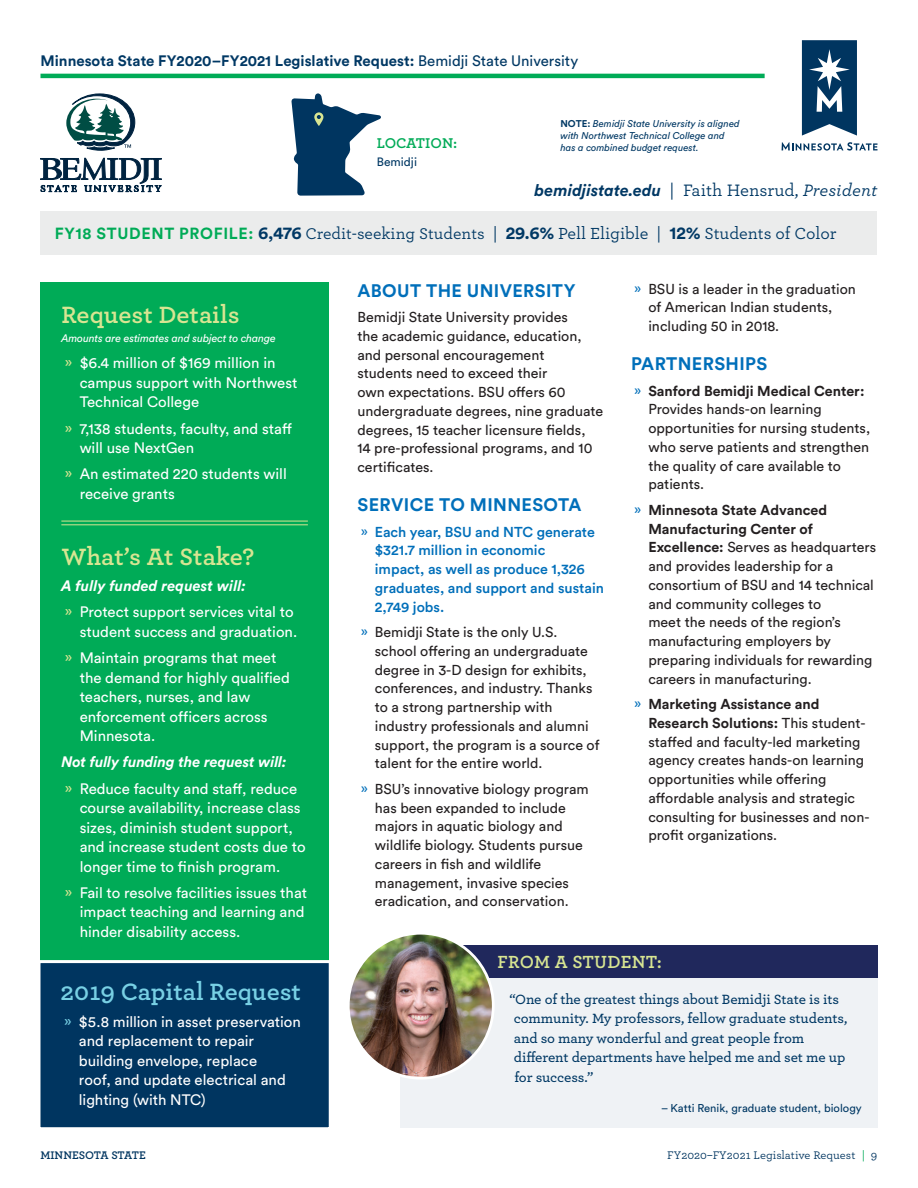
<style>
.page{position:relative;width:918px;height:1188px;background:#fff}
.page>*{position:absolute;margin:0;border:0;box-sizing:border-box;transform-origin:0 0}
.t1{font:700 22.5px "Archer S Sm";color:#d8e592}
.t2{font:700 22.5px "Archer S Sm";color:#78d0e4}
.t3{font:700 18px "Circular Std";letter-spacing:.02em;color:#006fba}
.t4{font:700 16.8px "Archer S Sm";letter-spacing:.01em;color:#d8e592}
.t5{font:italic 700 16.5px "Circular Std";color:#003864}
.t6{font:500 15.3px "Archer S Sm";letter-spacing:-.005em;color:#003864}
.t7{font:15px/19.5px "Circular Std";color:#fff}
.t8{font:700 15px "Circular Std";color:#003864}
.t9{font:italic 700 15px "Circular Std";letter-spacing:-.01em;color:#fff}
.t10{font:14.25px/18.8px "Circular Std";color:#231f20}
.t11{font:500 14.25px/18.8px "Circular Std";color:#006fba}
.t12{font:700 13.5px "Archer S Sm";color:#00ab57}
.t13{font:600 12.75px/19.5px "Archer S Sm";letter-spacing:-.01em;color:#003864}
.t14{font:12px "Circular Std";color:#003864}
.t15{font:11.25px "Circular Std";color:#003864}
.t16{font:italic 10.8px "Circular Std";letter-spacing:-.01em;color:#fff}
.t17{font:500 10.5px "Archer S Sm";color:#003560}
.t18{font:700 10.5px "Archer S Sm";letter-spacing:-.01em;color:#003560}
.t19{font:italic 9.75px/12px "Circular Std";color:#003864}
.s1{font-weight:400}
.s2{font-weight:700;font-style:normal}
.s3{font-family:"Archer S Sm";font-weight:500;font-style:normal;font-size:15.75px}
.s4{font-family:"Archer S Sm";font-weight:500;font-size:15.75px}
.s5{font-family:"Circular Std";font-weight:700;font-size:16.05px;color:#00ab57}
.s6{font-family:"Circular Std";font-weight:700;font-size:17.4px}
.s7{font-size:14.85px}
.s8{color:#d8e592}
.s9{color:#78d0e4}
.s10{color:#006fba}
.s11{font-weight:700}
.s12{color:#00ab57}
</style>
<div class="page">
<svg style="left:782px;top:142px;width:96px;height:9px"></svg>
<svg style="left:802px;top:40px;width:55px;height:96px"></svg>
<hr style="left:40px;top:74px;width:725px;height:4px;background:#00ab57">
<div style="left:40px;top:212px;width:838px;height:43px;background:#ebecec"></div>
<div style="left:40px;top:282px;width:289px;height:845px;background:#00ab57"></div>
<svg style="left:40px;top:94px;width:121px;height:98px"></svg>
<svg style="left:286px;top:73px;width:100px;height:139px"></svg>
<hr style="left:61px;top:521px;width:247px;height:1px;background:#d8e592">
<hr style="left:61px;top:524px;width:247px;height:1px;background:#d8e592">
<div style="left:400px;top:959px;width:478px;height:168px;background:#eff2f5"></div>
<div style="left:400px;top:945px;width:478px;height:32px;background:#20285c"></div>
<img style="left:348px;top:933px;width:145px;height:145px;border-radius:73px">
<div style="left:347px;top:932px;width:148px;height:148px;border:3px solid #fff;border-radius:50%"></div>
<div style="left:40px;top:960px;width:289px;height:168px;background:#003560"></div>
<p class="t8" style="left:40px;top:51px;width:539px">Minnesota State FY2020–FY2021 Legislative Request: <span class="s1">Bemidji State University</span></p>
<p class="t12" style="left:377px;top:132px;width:82px">LOCATION:</p>
<p class="t14" style="left:377px;top:155px;width:42px">Bemidji</p>
<p class="t19" style="left:561px;top:117px;width:181px"><span class="s2">NOTE:</span> Bemidji State University is aligned with Northwest Technical College and has a combined budget request.</p>
<p class="t5" style="left:535px;top:180px;width:344px">bemidjistate.edu <span class="s3">| Faith Hensrud,</span> <span class="s4">President</span></p>
<p class="t6" style="left:55px;top:222px;width:783px"><span class="s5">FY18 STUDENT PROFILE:</span> <span class="s6">6,476</span> <span class="s7">Credit-seeking Students</span> | <span class="s6">29.6%</span> Pell Eligible | <span class="s6">12%</span> Students of Color</p>
<p class="t1" style="left:61px;top:296px;width:180px">Request Details</p>
<p class="t16" style="left:61px;top:332px;width:216px">Amounts are estimates and subject to change</p>
<p class="t7" style="left:80px;top:353px;width:219px;text-indent:-15px"><span class="s8">»</span> $6.4 million of $169 million in campus support with Northwest<br>Technical College</p>
<p class="t7" style="left:80px;top:419px;width:214px;text-indent:-15px"><span class="s8">»</span> 7,138 students, faculty, and staff will use NextGen</p>
<p class="t7" style="left:80px;top:464px;width:209px;text-indent:-15px"><span class="s8">»</span> An estimated 220 students will receive grants</p>
<p class="t1" style="left:61px;top:538px;width:195px">What’s At Stake?</p>
<p class="t9" style="left:61px;top:576px;width:186px">A fully funded request will:</p>
<p class="t7" style="left:65px;top:602px;width:234px;text-align:right"><span class="s8">»</span> Protect support services vital to student success and graduation.</p>
<p class="t7" style="left:80px;top:648px;width:212px;text-indent:-15px"><span class="s8">»</span> Maintain programs that meet the demand for highly qualified teachers, nurses, and law enforcement officers across<br>Minnesota.</p>
<p class="t9" style="left:61px;top:753px;width:227px">Not fully funding the request will:</p>
<p class="t7" style="left:80px;top:779px;width:228px;text-indent:-15px"><span class="s8">»</span> Reduce faculty and staff, reduce course availability, increase class sizes, diminish student support, and increase student costs due to longer time to finish program.</p>
<p class="t7" style="left:80px;top:883px;width:229px;text-indent:-15px"><span class="s8">»</span> Fail to resolve facilities issues that impact teaching and learning and hinder disability access.</p>
<p class="t2" style="left:61px;top:973px;width:242px">2019 Capital Request</p>
<p class="t7" style="left:79px;top:1011px;width:223px;text-indent:-15px"><span class="s9">»</span> $5.8 million in asset preservation and replacement to repair building envelope, replace<br>roof, and update electrical and lighting (with NTC)</p>
<p class="t3" style="left:358px;top:279px;width:220px">ABOUT THE UNIVERSITY</p>
<p class="t10" style="left:357px;top:308px;width:247px">Bemidji State University provides<br>the academic guidance, education, and personal encouragement<br>students need to exceed their<br>own expectations. BSU offers 60 undergraduate degrees, nine graduate degrees, 15 teacher licensure fields,<br>14 pre-professional programs, and 10 certificates.</p>
<p class="t3" style="left:358px;top:493px;width:225px">SERVICE TO MINNESOTA</p>
<p class="t11" style="left:375px;top:522px;width:231px;text-indent:-14px"><span class="s1">»</span> Each year, BSU and NTC generate $321.7 million in economic<br>impact, as well as produce 1,326 graduates, and support and sustain<br>2,749 jobs.</p>
<p class="t10" style="left:375px;top:623px;width:226px;text-indent:-14px"><span class="s10">»</span> Bemidji State is the only U.S. school offering an undergraduate degree in 3-D design for exhibits, conferences, and industry. Thanks to a strong partnership with industry professionals and alumni support, the program is a source of talent for the entire world.</p>
<p class="t10" style="left:375px;top:779px;width:215px;text-indent:-14px"><span class="s10">»</span> BSU’s innovative biology program has been expanded to include majors in aquatic biology and wildlife biology. Students pursue careers in fish and wildlife management, invasive species eradication, and conservation.</p>
<p class="t10" style="left:648px;top:279px;width:209px;text-indent:-14px"><span class="s10">»</span> BSU is a leader in the graduation of American Indian students, including 50 in 2018.</p>
<p class="t3" style="left:631px;top:352px;width:138px">PARTNERSHIPS</p>
<p class="t10" style="left:648px;top:381px;width:223px;text-indent:-14px"><span class="s10">»</span> <span class="s11">Sanford Bemidji Medical Center:<br></span>Provides hands-on learning opportunities for nursing students, who serve patients and strengthen the quality of care available to patients.</p>
<p class="t10" style="left:648px;top:500px;width:229px;text-indent:-14px"><span class="s10">»</span> <span class="s11">Minnesota State Advanced<br>Manufacturing Center of<br>Excellence:</span> Serves as headquarters and provides leadership for a consortium of BSU and 14 technical and community colleges to<br>meet the needs of the region’s manufacturing employers by preparing individuals for rewarding careers in manufacturing.</p>
<p class="t10" style="left:648px;top:695px;width:223px;text-indent:-14px"><span class="s10">»</span> <span class="s11">Marketing Assistance and<br>Research Solutions:</span> This student&shy;staffed and faculty-led marketing agency creates hands-on learning opportunities while offering affordable analysis and strategic consulting for businesses and non&shy;profit organizations.</p>
<p class="t4" style="left:498px;top:947px;width:166px">FROM A STUDENT:</p>
<p class="t13" style="left:514px;top:989px;width:335px;text-indent:-5px">“One of the greatest things about Bemidji State is its community. My professors, fellow graduate students, and so many wonderful and great people from different departments have helped me and set me up for success.”</p>
<p class="t15" style="left:661px;top:1101px;width:202px">– Katti Renik, graduate student, biology</p>
<p class="t18" style="left:40px;top:1146px;width:107px">MINNESOTA STATE</p>
<p class="t17" style="left:667px;top:1147px;width:212px">FY2020–FY2021 Legislative Request <span class="s12">|</span> 9</p>
</div>
